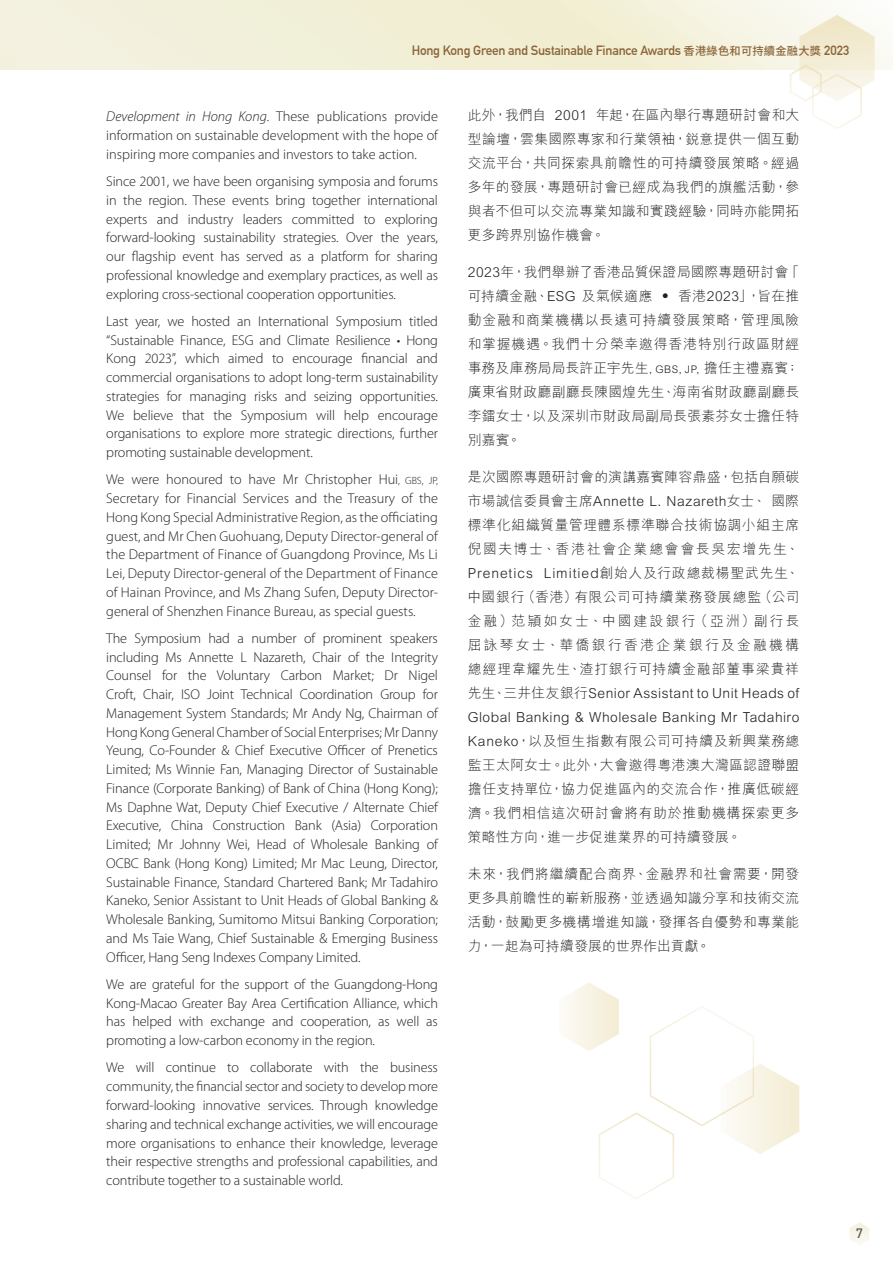
<style>
.page{position:relative;width:893px;height:1263px;background:#fff}
.page>*{position:absolute;margin:0;border:0;box-sizing:border-box;transform-origin:0 0}
.t1{font:300 14.25px/18.8px "Myriad Pro";letter-spacing:-.01em;color:#231f20;text-align:justify}
.t2{font:300 13.8px/24px "M Hei HK";letter-spacing:.025em;color:#231f20;text-align:justify}
.t3{font:500 13.5px "DIN Pro";color:#5c5c5f}
.t4{font:700 13.2px "DIN Alternate";letter-spacing:-.02em;color:#8b6439}
.s1{font-family:"Noto Sans Hant";font-weight:500;font-size:11.25px}
.s2{font-style:italic}
.s3{font-size:10.5px}
.s4{font-family:"Noto Sans Hant";font-size:13.5px}
</style>
<div class="page">
<svg style="left:850px;top:1222px;width:19px;height:22px"></svg>
<svg style="left:788px;top:15px;width:87px;height:114px"></svg>
<svg style="left:565px;top:982px;width:234px;height:217px"></svg>
<p class="t4" style="left:412px;top:41px;width:439px">Hong Kong Green and Sustainable Finance Awards <span class="s1">香港綠色和可持續金融大獎</span> 2023</p>
<p class="t1" style="left:106px;top:107px;width:333px"><span class="s2">Development in Hong Kong</span>. These publications provide information on sustainable development with the hope of inspiring more companies and investors to take action.</p>
<p class="t1" style="left:106px;top:172px;width:333px">Since 2001, we have been organising symposia and forums in the region. These events bring together international experts and industry leaders committed to exploring forward-looking sustainability strategies. Over the years, our flagship event has served as a platform for sharing professional knowledge and exemplary practices, as well as exploring cross-sectional cooperation opportunities.</p>
<p class="t1" style="left:106px;top:312px;width:333px">Last year, we hosted an International Symposium titled “Sustainable Finance, ESG and Climate Resilience • Hong Kong 2023”, which aimed to encourage financial and commercial organisations to adopt long-term sustainability strategies for managing risks and seizing opportunities.<br>We believe that the Symposium will help encourage organisations to explore more strategic directions, further promoting sustainable development.</p>
<p class="t1" style="left:106px;top:470px;width:333px">We were honoured to have Mr Christopher Hui<span class="s3">, GBS, JP, </span>Secretary for Financial Services and the Treasury of the Hong Kong Special Administrative Region, as the officiating guest, and Mr Chen Guohuang, Deputy Director-general of the Department of Finance of Guangdong Province, Ms Li Lei, Deputy Director-general of the Department of Finance of Hainan Province, and Ms Zhang Sufen, Deputy Director&shy;general of Shenzhen Finance Bureau, as special guests.</p>
<p class="t1" style="left:106px;top:629px;width:333px">The Symposium had a number of prominent speakers including Ms Annette L Nazareth, Chair of the Integrity Counsel for the Voluntary Carbon Market; Dr Nigel Croft, Chair, ISO Joint Technical Coordination Group for Management System Standards; Mr Andy Ng, Chairman of Hong Kong General Chamber of Social Enterprises; Mr Danny Yeung, Co-Founder &amp; Chief Executive Officer of Prenetics Limited; Ms Winnie Fan, Managing Director of Sustainable Finance (Corporate Banking) of Bank of China (Hong Kong); Ms Daphne Wat, Deputy Chief Executive / Alternate Chief Executive, China Construction Bank (Asia) Corporation Limited; Mr Johnny Wei, Head of Wholesale Banking of OCBC Bank (Hong Kong) Limited; Mr Mac Leung, Director, Sustainable Finance, Standard Chartered Bank; Mr Tadahiro Kaneko, Senior Assistant to Unit Heads of Global Banking &amp; Wholesale Banking, Sumitomo Mitsui Banking Corporation; and Ms Taie Wang, Chief Sustainable &amp; Emerging Business Officer, Hang Seng Indexes Company Limited.</p>
<p class="t1" style="left:106px;top:975px;width:333px">We are grateful for the support of the Guangdong-Hong Kong-Macao Greater Bay Area Certification Alliance, which has helped with exchange and cooperation, as well as promoting a low-carbon economy in the region.</p>
<p class="t1" style="left:106px;top:1058px;width:333px">We will continue to collaborate with the business community, the financial sector and society to develop more forward-looking innovative services. Through knowledge sharing and technical exchange activities, we will encourage more organisations to enhance their knowledge, leverage their respective strengths and professional capabilities, and contribute together to a sustainable world.</p>
<p class="t2" style="left:468px;top:103px;width:333px">此外，我們自 2001 年起，在區內舉行專題研討會和大型論壇，雲集國際專家和行業領袖，銳意提供一個互動交流平台，共同探索具前瞻性的可持續發展策略。經過多年的發展，專題研討會已經成為我們的旗艦活動，參與者不但可以交流專業知識和實踐經驗，同時亦能開拓更多跨界別協作機會。</p>
<p class="t2" style="left:468px;top:260px;width:333px">2023年，我們舉辦了香港品質保證局國際專題研討會「可持續金融、ESG 及氣候適應 • 香港2023」，旨在推動金融和商業機構以長遠可持續發展策略，管理風險和掌握機遇。我們十分榮幸邀得香港特別行政區財經事務及庫務局局長許正宇先生<span class="s3">, GBS, JP,</span> 擔任主禮嘉賓；廣東省財政廳副廳長陳國煌先生、海南省財政廳副廳長李鐳女士，以及深圳市財政局副局長張素芬女士擔任特別嘉賓。</p>
<p class="t2" style="left:468px;top:464px;width:333px">是次國際專題研討會的演講嘉賓陣容鼎盛，包括自願碳市場誠信委員會主席Annette L. Nazareth女士、 國際標準化組織質量管理體系標準聯合技術協調小組主席倪國夫博士、香港社會企業總會會長吳宏增先生、Prenetics Limitied創始人及行政總裁楊聖武先生、中國銀行（香港）有限公司可持續業務發展總監（公司金融）范<span class="s4">頴</span>如女士、中國建設銀行（亞洲）副行長屈詠琴女士、華僑銀行香港企業銀行及金融機構總經理韋耀先生、渣打銀行可持續金融部董事梁貴祥先生、三井住友銀行Senior Assistant to Unit Heads of Global Banking &amp; Wholesale Banking Mr Tadahiro Kaneko，以及恒生指數有限公司可持續及新興業務總監王太阿女士。此外，大會邀得粵港澳大灣區認證聯盟擔任支持單位，協力促進區內的交流合作，推廣低碳經濟。我們相信這次研討會將有助於推動機構探索更多策略性方向，進一步促進業界的可持續發展。</p>
<p class="t2" style="left:468px;top:861px;width:333px">未來，我們將繼續配合商界、金融界和社會需要，開發更多具前瞻性的嶄新服務，並透過知識分享和技術交流活動，鼓勵更多機構增進知識，發揮各自優勢和專業能力，一起為可持續發展的世界作出貢獻。</p>
<p class="t3" style="left:856px;top:1224px;width:9px">7</p>
</div>
